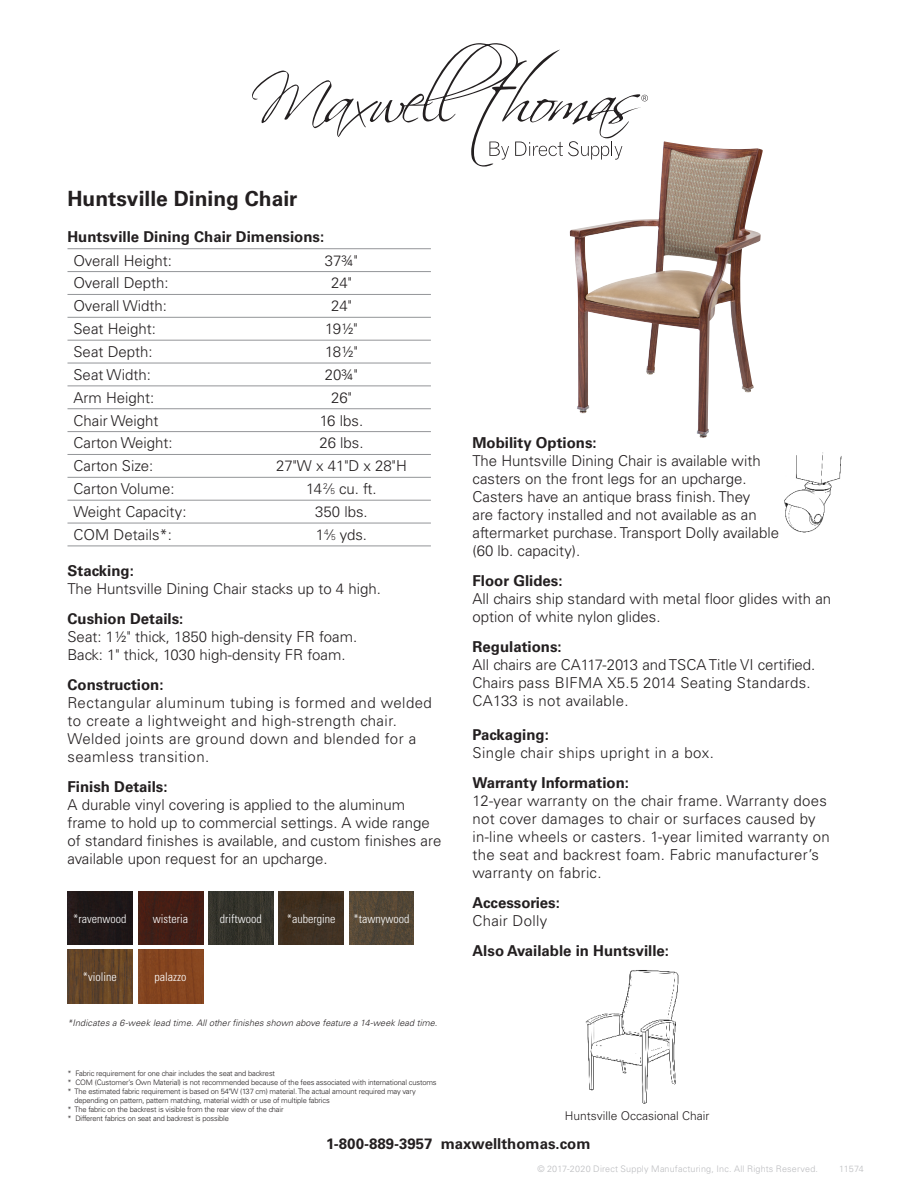
<style>
.page{position:relative;width:918px;height:1188px;background:#fff}
.page>*{position:absolute;margin:0;border:0;box-sizing:border-box;transform-origin:0 0}
.t1{font:700 21px "Univers LT Std";color:#231f20}
.t2{font:300 15px/18px "Univers LT Std";color:#231f20}
.t3{font:700 15px "Univers LT Std";color:#231f20}
.t4{font:300 15px/18px "Univers LT Std";letter-spacing:.02em;color:#231f20}
.t5{font:300 15px/18px "Univers LT Std";letter-spacing:.03em;color:#231f20}
.t6{font:300 condensed 12px "Univers LT Std";color:#fff}
.t7{font:300 12px "Univers LT Std";color:#231f20}
.Product_Captions{font:italic 300 9px "Univers LT Std";letter-spacing:.005em;color:#231f20}
.t8{font:300 9px "Univers LT Std";letter-spacing:.02em;color:#bcbdc0}
.t9{font:300 7.5px/9px "Univers LT Std";letter-spacing:-.02em;color:#231f20}
.s1{font-size:8.25px}
</style>
<div class="page">
<img style="left:570px;top:142px;width:185px;height:296px">
<img style="left:784px;top:452px;width:58px;height:81px">
<img style="left:585px;top:970px;width:94px;height:134px">
<svg style="left:252px;top:43px;width:396px;height:124px"></svg>
<hr style="left:68px;top:248px;width:184px;height:1px;background:#939598">
<hr style="left:252px;top:248px;width:179px;height:1px;background:#939598">
<hr style="left:68px;top:271px;width:184px;height:1px;background:#939598">
<hr style="left:252px;top:271px;width:179px;height:1px;background:#939598">
<hr style="left:68px;top:294px;width:184px;height:1px;background:#939598">
<hr style="left:252px;top:294px;width:179px;height:1px;background:#939598">
<hr style="left:68px;top:317px;width:184px;height:1px;background:#939598">
<hr style="left:252px;top:317px;width:179px;height:1px;background:#939598">
<hr style="left:68px;top:340px;width:184px;height:1px;background:#939598">
<hr style="left:252px;top:340px;width:179px;height:1px;background:#939598">
<hr style="left:68px;top:363px;width:184px;height:1px;background:#939598">
<hr style="left:252px;top:363px;width:179px;height:1px;background:#939598">
<hr style="left:68px;top:386px;width:184px;height:1px;background:#939598">
<hr style="left:252px;top:386px;width:179px;height:1px;background:#939598">
<hr style="left:68px;top:408px;width:184px;height:1px;background:#939598">
<hr style="left:252px;top:408px;width:179px;height:1px;background:#939598">
<hr style="left:68px;top:431px;width:184px;height:1px;background:#939598">
<hr style="left:252px;top:431px;width:179px;height:1px;background:#939598">
<hr style="left:68px;top:454px;width:184px;height:1px;background:#939598">
<hr style="left:252px;top:454px;width:179px;height:1px;background:#939598">
<hr style="left:68px;top:477px;width:184px;height:1px;background:#939598">
<hr style="left:252px;top:477px;width:179px;height:1px;background:#939598">
<hr style="left:68px;top:500px;width:184px;height:1px;background:#939598">
<hr style="left:252px;top:500px;width:179px;height:1px;background:#939598">
<hr style="left:68px;top:523px;width:184px;height:1px;background:#939598">
<hr style="left:252px;top:523px;width:179px;height:1px;background:#939598">
<hr style="left:68px;top:546px;width:184px;height:1px;background:#939598">
<hr style="left:252px;top:546px;width:179px;height:1px;background:#939598">
<img style="left:349px;top:891px;width:65px;height:54px">
<div style="left:68px;top:891px;width:64px;height:54px;background:#201818"></div>
<img style="left:138px;top:891px;width:65px;height:54px">
<img style="left:208px;top:891px;width:65px;height:54px">
<img style="left:68px;top:950px;width:64px;height:54px">
<img style="left:138px;top:950px;width:65px;height:54px">
<div style="left:279px;top:891px;width:64px;height:54px;background:#403022"></div>
<p class="t1" style="left:68px;top:187px;width:231px">Huntsville Dining Chair</p>
<p class="t3" style="left:68px;top:228px;width:258px">Huntsville Dining Chair Dimensions:</p>
<p class="t2" style="left:74px;top:251px;width:100px">Overall Height:</p>
<p class="t2" style="left:325px;top:251px;width:35px">373/4"</p>
<p class="t2" style="left:74px;top:274px;width:97px">Overall Depth:</p>
<p class="t2" style="left:331px;top:274px;width:22px">24"</p>
<p class="t2" style="left:74px;top:297px;width:95px">Overall Width:</p>
<p class="t2" style="left:331px;top:297px;width:22px">24"</p>
<p class="t2" style="left:74px;top:320px;width:84px">Seat Height:</p>
<p class="t2" style="left:325px;top:320px;width:34px">191/2"</p>
<p class="t2" style="left:74px;top:343px;width:81px">Seat Depth:</p>
<p class="t2" style="left:325px;top:343px;width:34px">181/2"</p>
<p class="t2" style="left:74px;top:366px;width:79px">Seat Width:</p>
<p class="t2" style="left:325px;top:366px;width:35px">203/4"</p>
<p class="t2" style="left:74px;top:388px;width:82px">Arm Height:</p>
<p class="t2" style="left:331px;top:388px;width:22px">26"</p>
<p class="t2" style="left:74px;top:411px;width:86px">Chair Weight</p>
<p class="t2" style="left:320px;top:411px;width:45px">16 lbs.</p>
<p class="t2" style="left:74px;top:434px;width:101px">Carton Weight:</p>
<p class="t2" style="left:319px;top:434px;width:46px">26 lbs.</p>
<p class="t2" style="left:74px;top:457px;width:81px">Carton Size:</p>
<p class="t2" style="left:276px;top:457px;width:132px">27"W x 41"D x 28"H</p>
<p class="t2" style="left:74px;top:480px;width:103px">Carton Volume:</p>
<p class="t2" style="left:306px;top:480px;width:72px">14<sup>2</sup>⁄<span class="s1">5</span> cu. ft.</p>
<p class="t2" style="left:74px;top:503px;width:115px">Weight Capacity:</p>
<p class="t2" style="left:315px;top:503px;width:54px">350 lbs.</p>
<p class="t2" style="left:74px;top:526px;width:100px">COM Details*:</p>
<p class="t2" style="left:316px;top:526px;width:53px">1<sup>4</sup>⁄<span class="s1">5</span> yds.</p>
<p class="t3" style="left:68px;top:562px;width:68px">Stacking:</p>
<p class="t2" style="left:68px;top:580px;width:315px">The Huntsville Dining Chair stacks up to 4 high.</p>
<p class="t3" style="left:68px;top:610px;width:117px">Cushion Details:</p>
<p class="t2" style="left:68px;top:628px;width:291px">Seat: 11/2" thick, 1850 high-density FR foam.</p>
<p class="t2" style="left:68px;top:646px;width:280px">Back: 1" thick, 1030 high-density FR foam.</p>
<p class="t3" style="left:68px;top:676px;width:98px">Construction:</p>
<p class="t5" style="left:68px;top:694px;width:366px">Rectangular aluminum tubing is formed and welded to create a lightweight and high-strength chair.<br>Welded joints are ground down and blended for a seamless transition.</p>
<p class="t3" style="left:68px;top:778px;width:102px">Finish Details:</p>
<p class="t2" style="left:68px;top:796px;width:375px">A durable vinyl covering is applied to the aluminum frame to hold up to commercial settings. A wide range of standard finishes is available, and custom finishes are available upon request for an upcharge.</p>
<p class="t6" style="left:73px;top:911px;width:55px">*ravenwood</p>
<p class="t6" style="left:153px;top:911px;width:37px">wisteria</p>
<p class="t6" style="left:220px;top:911px;width:43px">driftwood</p>
<p class="t6" style="left:353px;top:911px;width:57px">*tawnywood</p>
<p class="t6" style="left:287px;top:911px;width:50px">*aubergine</p>
<p class="t6" style="left:83px;top:970px;width:35px">*violine</p>
<p class="t6" style="left:155px;top:970px;width:33px">palazzo</p>
<p class="Product_Captions" style="left:68px;top:1017px;width:371px">*Indicates a 6-week lead time. All other finishes shown above feature a 14-week lead time.</p>
<p class="t9" style="left:68px;top:1068px;width:209px">* Fabric requirement for one chair includes the seat and backrest</p>
<p class="t9" style="left:68px;top:1077px;width:371px">* COM (Customer’s Own Material) is not recommended because of the fees associated with international customs</p>
<p class="t9" style="left:74px;top:1086px;width:343px;text-indent:-7px">* The estimated fabric requirement is based on 54"W (137 cm) material. The actual amount required may vary depending on pattern, pattern matching, material width or use of multiple fabrics</p>
<p class="t9" style="left:68px;top:1104px;width:218px">* The fabric on the backrest is visible from the rear view of the chair</p>
<p class="t9" style="left:68px;top:1113px;width:163px">* Different fabrics on seat and backrest is possible</p>
<p class="t3" style="left:472px;top:434px;width:126px">Mobility Options:</p>
<p class="t2" style="left:472px;top:452px;width:308px">The Huntsville Dining Chair is available with casters on the front legs for an upcharge.<br>Casters have an antique brass finish. They<br>are factory installed and not available as an aftermarket purchase. Transport Dolly available (60 lb. capacity).</p>
<p class="t3" style="left:472px;top:572px;width:92px">Floor Glides:</p>
<p class="t2" style="left:472px;top:590px;width:360px">All chairs ship standard with metal floor glides with an option of white nylon glides.</p>
<p class="t3" style="left:472px;top:638px;width:91px">Regulations:</p>
<p class="t2" style="left:472px;top:656px;width:344px">All chairs are CA117-2013 and TSCA Title VI certified.<br>Chairs pass BIFMA X5.5 2014 Seating Standards.<br>CA133 is not available.</p>
<p class="t3" style="left:472px;top:726px;width:78px">Packaging:</p>
<p class="t5" style="left:472px;top:743px;width:243px">Single chair ships upright in a box.</p>
<p class="t3" style="left:472px;top:774px;width:158px">Warranty Information:</p>
<p class="t4" style="left:472px;top:791px;width:359px">12-year warranty on the chair frame. Warranty does not cover damages to chair or surfaces caused by in-line wheels or casters. 1-year limited warranty on the seat and backrest foam. Fabric manufacturer’s warranty on fabric.</p>
<p class="t3" style="left:472px;top:894px;width:89px">Accessories:</p>
<p class="t4" style="left:472px;top:911px;width:76px">Chair Dolly</p>
<p class="t3" style="left:472px;top:942px;width:198px">Also Available in Huntsville:</p>
<p class="t7" style="left:565px;top:1109px;width:146px">Huntsville Occasional Chair</p>
<p class="t3" style="left:326px;top:1135px;width:266px">1-800-889-3957 maxwellthomas.com</p>
<p class="t8" style="left:537px;top:1163px;width:282px">© 2017-2020 Direct Supply Manufacturing, Inc. All Rights Reserved.</p>
<p class="t8" style="left:839px;top:1163px;width:26px">11574</p>
</div>
